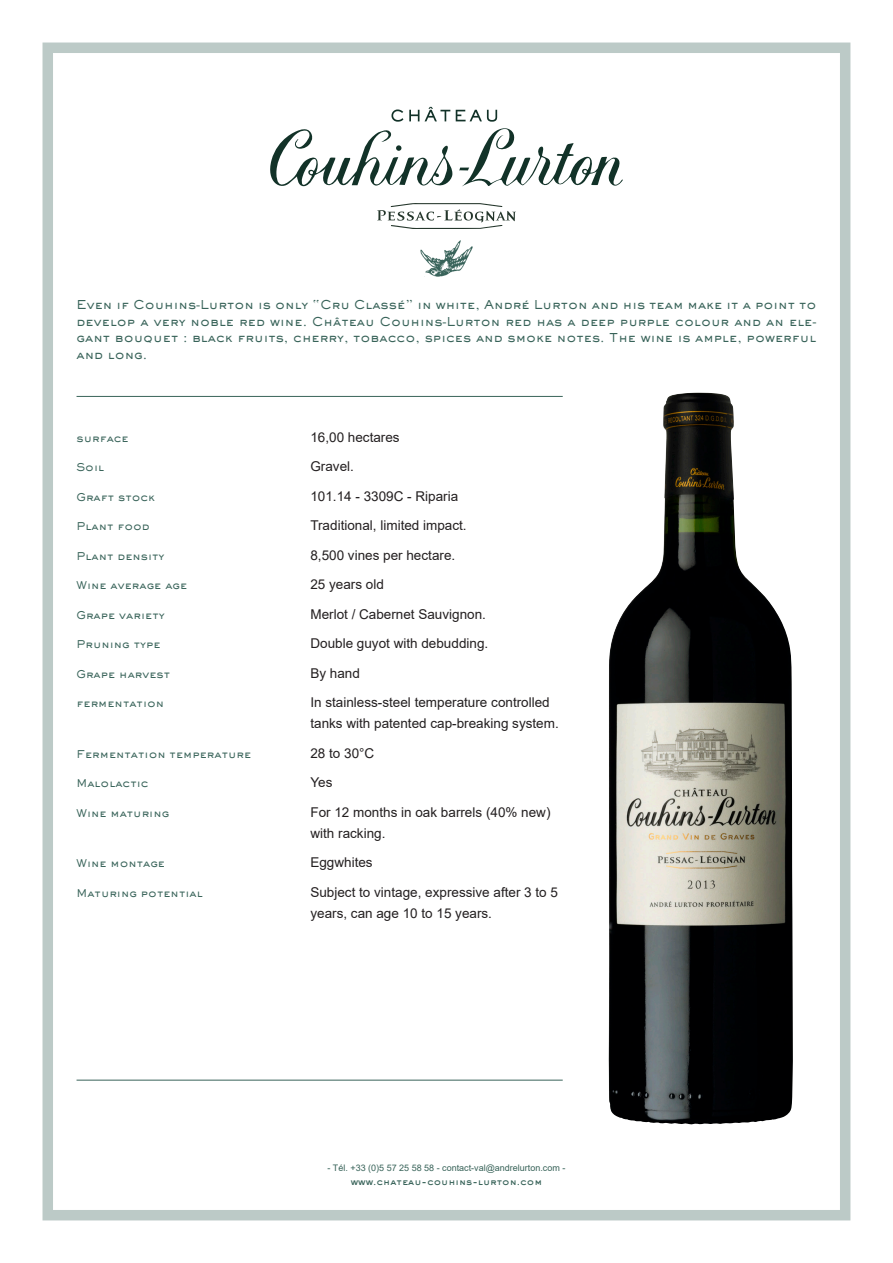
<style>
.page{position:relative;width:893px;height:1263px;background:#fff}
.page>*{position:absolute;margin:0;border:0;box-sizing:border-box;transform-origin:0 0}
.Texte_Courant{font:13.5px/21px "Arial";color:#231f20}
.Chapo{font:500 12px/16.5px "AT Sackers Gothic";color:#386359;text-align:justify}
.Texte_Courant-2{font:500 10.5px "AT Sackers Gothic";color:#386359}
.Adresse_bas_de_page{font:9px "Arial";color:#386359}
.Adresse_bas_de_page-2{font:9px "Sackers Heavy Gothic";color:#386359}
</style>
<div class="page">
<div style="left:43px;top:43px;width:807px;height:1177px;border:10px solid #bccac7"></div>
<img style="left:608px;top:393px;width:185px;height:732px">
<img style="left:420px;top:241px;width:53px;height:36px">
<hr style="left:77px;top:396px;width:486px;height:1px;background:#386359">
<hr style="left:77px;top:1080px;width:486px;height:1px;background:#386359">
<svg style="left:270px;top:107px;width:353px;height:80px"></svg>
<svg style="left:377px;top:203px;width:139px;height:26px"></svg>
<p class="Chapo" style="left:77px;top:296px;width:741px">Even if Couhins-Lurton is only “Cru Classé” in white, André Lurton and his team make it a point to develop a very noble red wine. Château Couhins-Lurton red has a deep purple colour and an ele&shy;gant bouquet : black fruits, cherry, tobacco, spices and smoke notes. The wine is ample, powerful and long.</p>
<p class="Texte_Courant-2" style="left:77px;top:431px;width:54px">surface</p>
<p class="Texte_Courant" style="left:310px;top:427px;width:91px">16,00 hectares</p>
<p class="Texte_Courant-2" style="left:77px;top:460px;width:29px">Soil</p>
<p class="Texte_Courant" style="left:310px;top:456px;width:45px">Gravel.</p>
<p class="Texte_Courant-2" style="left:77px;top:490px;width:80px">Graft stock</p>
<p class="Texte_Courant" style="left:310px;top:486px;width:149px">101.14 - 3309C - Riparia</p>
<p class="Texte_Courant-2" style="left:77px;top:519px;width:75px">Plant food</p>
<p class="Texte_Courant" style="left:310px;top:515px;width:158px">Traditional, limited impact.</p>
<p class="Texte_Courant-2" style="left:77px;top:549px;width:90px">Plant density</p>
<p class="Texte_Courant" style="left:310px;top:545px;width:146px">8,500 vines per hectare.</p>
<p class="Texte_Courant-2" style="left:77px;top:578px;width:112px">Wine average age</p>
<p class="Texte_Courant" style="left:310px;top:574px;width:75px">25 years old</p>
<p class="Texte_Courant-2" style="left:77px;top:608px;width:90px">Grape variety</p>
<p class="Texte_Courant" style="left:310px;top:604px;width:177px">Merlot / Cabernet Sauvignon.</p>
<p class="Texte_Courant-2" style="left:77px;top:637px;width:86px">Pruning type</p>
<p class="Texte_Courant" style="left:310px;top:633px;width:179px">Double guyot with debudding.</p>
<p class="Texte_Courant-2" style="left:77px;top:667px;width:95px">Grape harvest</p>
<p class="Texte_Courant" style="left:310px;top:663px;width:51px">By hand</p>
<p class="Texte_Courant-2" style="left:77px;top:696px;width:89px">fermentation</p>
<p class="Texte_Courant" style="left:310px;top:692px;width:250px">In stainless-steel temperature controlled tanks with patented cap-breaking system.</p>
<p class="Texte_Courant-2" style="left:77px;top:747px;width:176px">Fermentation temperature</p>
<p class="Texte_Courant" style="left:310px;top:743px;width:65px">28 to 30°C</p>
<p class="Texte_Courant-2" style="left:77px;top:776px;width:74px">Malolactic</p>
<p class="Texte_Courant" style="left:310px;top:772px;width:24px">Yes</p>
<p class="Texte_Courant-2" style="left:77px;top:806px;width:94px">Wine maturing</p>
<p class="Texte_Courant" style="left:310px;top:802px;width:242px">For 12 months in oak barrels (40% new) with racking.</p>
<p class="Texte_Courant-2" style="left:77px;top:856px;width:90px">Wine montage</p>
<p class="Texte_Courant" style="left:310px;top:852px;width:64px">Eggwhites</p>
<p class="Texte_Courant-2" style="left:77px;top:886px;width:128px">Maturing potential</p>
<p class="Texte_Courant" style="left:310px;top:882px;width:249px">Subject to vintage, expressive after 3 to 5 years, can age 10 to 15 years.</p>
<p class="Adresse_bas_de_page" style="left:328px;top:1162px;width:239px">- Tél. +33 (0)5 57 25 58 58 - contact-val@andrelurton.com -</p>
<p class="Adresse_bas_de_page-2" style="left:351px;top:1175px;width:193px">www.chateau-couhins-lurton.com</p>
</div>
